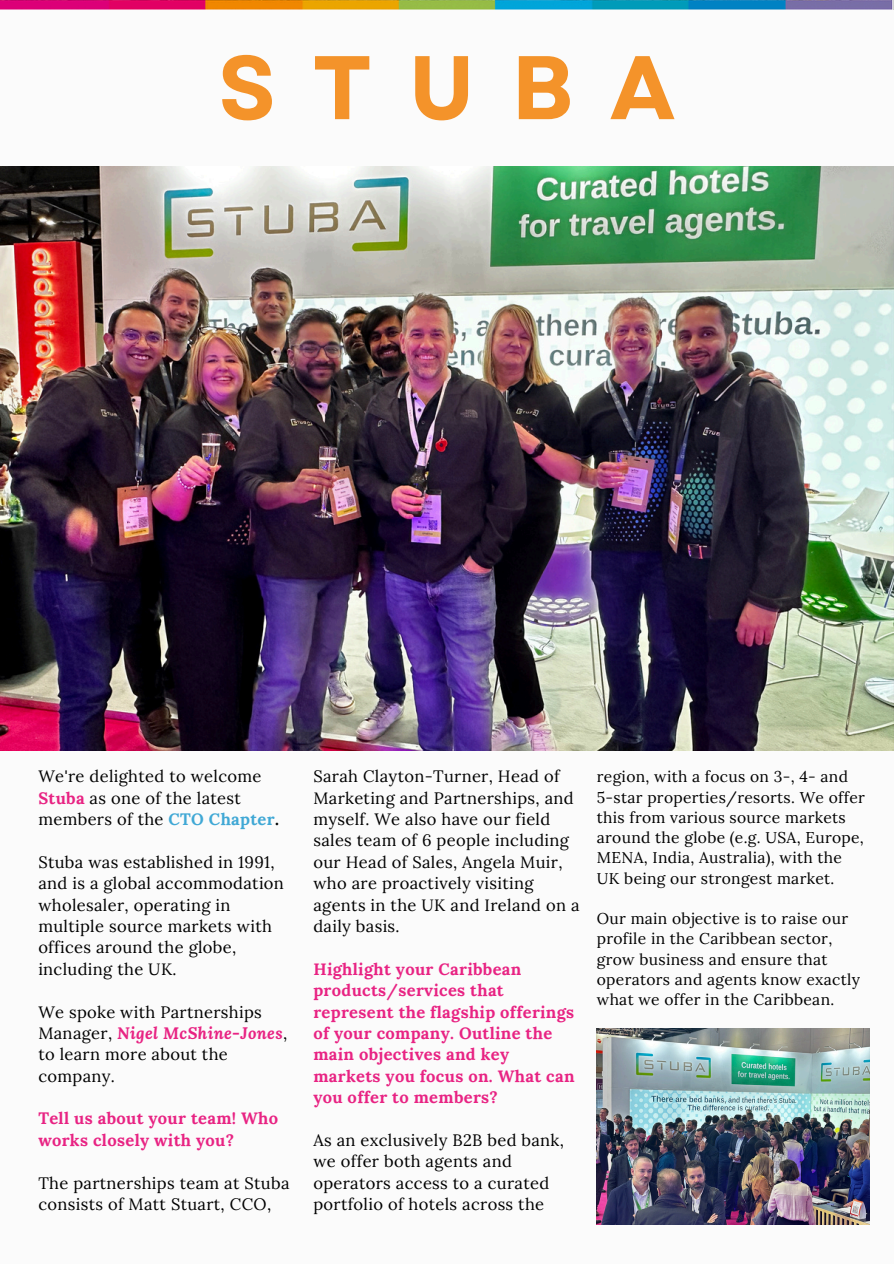
<style>
.page{position:relative;width:894px;height:1264px;background:#fff}
.page>*{position:absolute;margin:0;border:0;box-sizing:border-box;transform-origin:0 0}
.t1{font:700 90px "Garet";letter-spacing:.405em;color:#f4932a}
.t2{font:16.5px/21.3px "Lora";letter-spacing:.02em;color:#000}
.t3{font:16.5px/21.3px "Lora";letter-spacing:.02em;color:#010101}
.t4{font:700 16.5px/21.3px "Lora";letter-spacing:.02em;color:#e82383}
.t5{font:15.6px/20.2px "Lora";letter-spacing:.02em;color:#000}
.s1{font-weight:700;color:#e82383}
.s2{font-weight:700;color:#40a8d5}
.s3{font-weight:700;color:#000}
.s4{font-weight:700;font-style:italic;color:#e82383}
.s5{color:#010101}
</style>
<div class="page">
<div style="left:0;top:0;width:893px;height:1263px;background:#fbfbfb"></div>
<img style="left:0;top:166px;width:893px;height:584px">
<img style="left:0;top:0;width:893px;height:9px">
<img style="left:596px;top:1028px;width:273px;height:196px">
<p class="t1" style="left:218px;top:23px;width:458px">STUBA</p>
<p class="t3" style="left:38px;top:765px;width:242px">We're delighted to welcome<br><span class="s1">Stuba</span> as one of the latest members of the <span class="s2">CTO Chapter</span><span class="s3">.</span></p>
<p class="t2" style="left:38px;top:851px;width:247px">Stuba was established in 1991, and is a global accommodation wholesaler, operating in multiple source markets with offices around the globe, including the UK.</p>
<p class="t2" style="left:38px;top:1000px;width:250px">We spoke with Partnerships<br>Manager, <span class="s4">Nigel McShine-Jones</span>, to learn more about the</p>
<p class="t2" style="left:38px;top:1064px;width:78px">company.</p>
<h2 class="t4" style="left:38px;top:1107px;width:241px">Tell us about your team! Who works closely with you?</h2>
<p class="t2" style="left:38px;top:1171px;width:252px">The partnerships team at Stuba consists of Matt Stuart, CCO,</p>
<p class="t3" style="left:313px;top:765px;width:267px">Sarah Clayton-Turner, Head of<br>Marketing and Partnerships, and myself. We also have our field sales team of 6 people including our Head of Sales, Angela Muir, who are proactively visiting agents in the UK and Ireland on a daily basis.</p>
<p class="t4" style="left:313px;top:958px;width:262px">Highlight your Caribbean products/services that represent the flagship offerings of your company. Outline the main objectives and key markets you focus on. What can you offer to members?</p>
<p class="t2" style="left:313px;top:1129px;width:252px">As an exclusively B2B bed bank, we offer both agents and <span class="s5">o</span>perators access to a curated portfolio of hotels across the</p>
<p class="t5" style="left:596px;top:766px;width:269px">region, with a focus on 3-, 4- and 5-star properties/resorts. We offer this from various source markets around the globe (e.g. USA, Europe, MENA, India, Australia), with the UK being our strongest market.</p>
<h2 class="t5" style="left:596px;top:908px;width:264px">Our main objective is to raise our profile in the Caribbean sector, grow business and ensure that operators and agents know exactly what we offer in the Caribbean.</h2>
</div>
